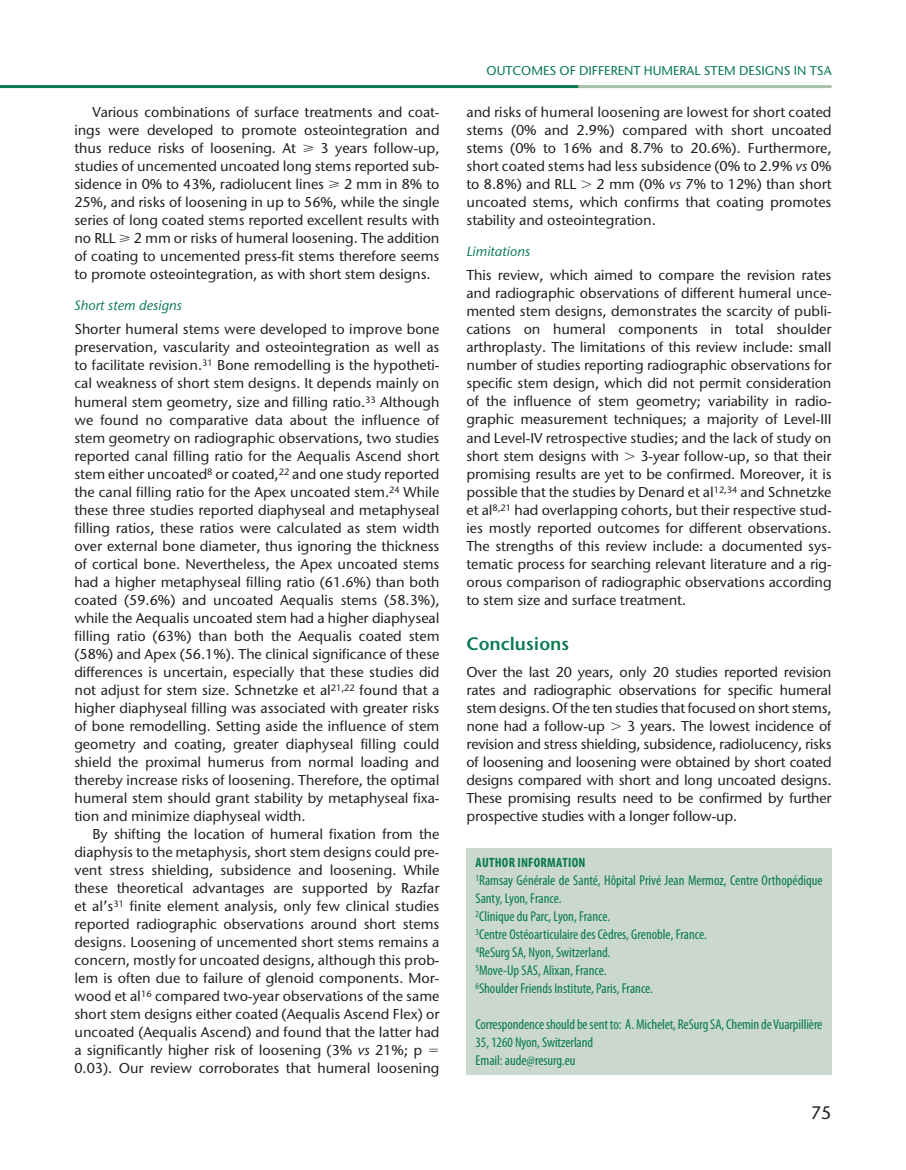
<style>
.page{position:relative;width:906px;height:1170px;background:#fff}
.page>*{position:absolute;margin:0;border:0;box-sizing:border-box;transform-origin:0 0}
.t1{font:600 18px "Stone Sans ITC Pro";color:#077a4e}
.t2{font:500 18px "Stone Sans ITC Pro";color:#231f20}
.t3{font:500 14.25px/18px "Stone Sans ITC Pro";color:#231f20;text-align:justify}
.t4{font:condensed 14.25px/18px "Myriad Pro";color:#077a4e}
.t5{font:italic 500 13.5px "Stone Sans ITC Pro";color:#077a4e}
.t6{font:700 condensed 13.5px "Myriad Pro";letter-spacing:.02em;color:#077a4e}
.t7{font:500 12.75px "Stone Sans ITC Pro";color:#077a4e}
.s1{font-style:italic}
</style>
<div class="page">
<hr style="left:578px;top:85px;width:253px;height:3px;background:#a9c1b0">
<hr style="left:0;top:85px;width:578px;height:3px;background:#077a4e">
<div style="left:466px;top:847px;width:365px;height:227px;background:#cad8cd"></div>
<p class="t3" style="left:74px;top:103px;width:366px;text-indent:18px">Various combinations of surface treatments and coat&shy;ings were developed to promote osteointegration and thus reduce risks of loosening. At ⩾ 3 years follow-up, studies of uncemented uncoated long stems reported sub&shy;sidence in 0% to 43%, radiolucent lines ⩾ 2 mm in 8% to 25%, and risks of loosening in up to 56%, while the single series of long coated stems reported excellent results with no RLL ⩾ 2 mm or risks of humeral loosening. The addition of coating to uncemented press-fit stems therefore seems to promote osteointegration, as with short stem designs.</p>
<p class="t5" style="left:74px;top:297px;width:109px">Short stem designs</p>
<p class="t3" style="left:74px;top:320px;width:366px">Shorter humeral stems were developed to improve bone preservation, vascularity and osteointegration as well as to facilitate revision.<sup>31</sup> Bone remodelling is the hypotheti&shy;cal weakness of short stem designs. It depends mainly on humeral stem geometry, size and filling ratio.<sup>33</sup> Although we found no comparative data about the influence of stem geometry on radiographic observations, two studies reported canal filling ratio for the Aequalis Ascend short stem either uncoated<sup>8</sup> or coated,<sup>22</sup> and one study reported the canal filling ratio for the Apex uncoated stem.<sup>24</sup> While these three studies reported diaphyseal and metaphyseal filling ratios, these ratios were calculated as stem width over external bone diameter, thus ignoring the thickness of cortical bone. Nevertheless, the Apex uncoated stems had a higher metaphyseal filling ratio (61.6%) than both coated (59.6%) and uncoated Aequalis stems (58.3%), while the Aequalis uncoated stem had a higher diaphyseal filling ratio (63%) than both the Aequalis coated stem (58%) and Apex (56.1%). The clinical significance of these differences is uncertain, especially that these studies did not adjust for stem size. Schnetzke et al<sup>21,22</sup> found that a higher diaphyseal filling was associated with greater risks of bone remodelling. Setting aside the influence of stem geometry and coating, greater diaphyseal filling could shield the proximal humerus from normal loading and thereby increase risks of loosening. Therefore, the optimal humeral stem should grant stability by metaphyseal fixa&shy;tion and minimize diaphyseal width.</p>
<p class="t3" style="left:74px;top:824px;width:367px;text-align:left;text-indent:18px">By shifting the location of humeral fixation from the diaphysis to the metaphysis, short stem designs could pre&shy;vent stress shielding, subsidence and loosening. While these theoretical advantages are supported by Razfar et al’s<sup>31</sup> finite element analysis, only few clinical studies reported radiographic observations around short stems designs. Loosening of uncemented short stems remains a concern, mostly for uncoated designs, although this prob&shy;lem is often due to failure of glenoid components. Mor&shy;wood et al<sup>16</sup> compared two-year observations of the same short stem designs either coated (Aequalis Ascend Flex) or uncoated (Aequalis Ascend) and found that the latter had a significantly higher risk of loosening (3% <span class="s1">vs</span> 21%; p 0.03). Our review corroborates that humeral loosening</p>
<p class="t7" style="left:486px;top:63px;width:332px">Outcomes of different humeral stem designs in TSA</p>
<p class="t3" style="left:466px;top:103px;width:366px">and risks of humeral loosening are lowest for short coated stems (0% and 2.9%) compared with short uncoated stems (0% to 16% and 8.7% to 20.6%). Furthermore, short coated stems had less subsidence (0% to 2.9% <span class="s1">vs</span> 0% to 8.8%) and RLL</p>
<p class="t3" style="left:466px;top:175px;width:366px;text-indent:130px">2 mm (0% <span class="s1">vs</span> 7% to 12%) than short uncoated stems, which confirms that coating promotes stability and osteointegration.</p>
<p class="t5" style="left:466px;top:243px;width:65px">Limitations</p>
<p class="t3" style="left:466px;top:266px;width:367px">This review, which aimed to compare the revision rates and radiographic observations of different humeral unce&shy;mented stem designs, demonstrates the scarcity of publi&shy;cations on humeral components in total shoulder arthroplasty. The limitations of this review include: small number of studies reporting radiographic observations for specific stem design, which did not permit consideration of the influence of stem geometry; variability in radio&shy;graphic measurement techniques; a majority of Level-III and Level-IV retrospective studies; and the lack of study on short stem designs with</p>
<p class="t3" style="left:466px;top:446px;width:367px;text-indent:174px">3-year follow-up, so that their promising results are yet to be confirmed. Moreover, it is possible that the studies by Denard et al<sup>12,34</sup> and Schnetzke et al<sup>8,21</sup> had overlapping cohorts, but their respective stud&shy;ies mostly reported outcomes for different observations.<br>The strengths of this review include: a documented sys&shy;tematic process for searching relevant literature and a rig&shy;orous comparison of radiographic observations according to stem size and surface treatment.</p>
<p class="t1" style="left:466px;top:632px;width:104px">Conclusions</p>
<p class="t3" style="left:466px;top:662px;width:366px">Over the last 20 years, only 20 studies reported revision rates and radiographic observations for specific humeral stem designs. Of the ten studies that focused on short stems, none had a follow-up</p>
<p class="t3" style="left:466px;top:716px;width:367px;text-indent:161px">3 years. The lowest incidence of revision and stress shielding, subsidence, radiolucency, risks of loosening and loosening were obtained by short coated designs compared with short and long uncoated designs.<br>These promising results need to be confirmed by further prospective studies with a longer follow-up.</p>
<p class="t6" style="left:475px;top:854px;width:111px">AUTHOR INFORMATION</p>
<p class="t4" style="left:475px;top:871px;width:348px"><sup>1</sup>Ramsay Générale de Santé, Hôpital Privé Jean Mermoz, Centre Orthopédique Santy, Lyon, France.<br><sup>2</sup>Clinique du Parc, Lyon, France.<br><sup>3</sup>Centre Ostéoarticulaire des Cèdres, Grenoble, France.<br><sup>4</sup>ReSurg SA, Nyon, Switzerland.<br><sup>5</sup>Move-Up SAS, Alixan, France.<br><sup>6</sup>Shoulder Friends Institute, Paris, France.</p>
<p class="t4" style="left:475px;top:1015px;width:348px">Correspondence should be sent to: A. Michelet, ReSurg SA, Chemin de Vuarpillière<br>35, 1260 Nyon, Switzerland<br>Email: aude@resurg.eu</p>
<p class="t2" style="left:811px;top:1101px;width:22px">75</p>
</div>
